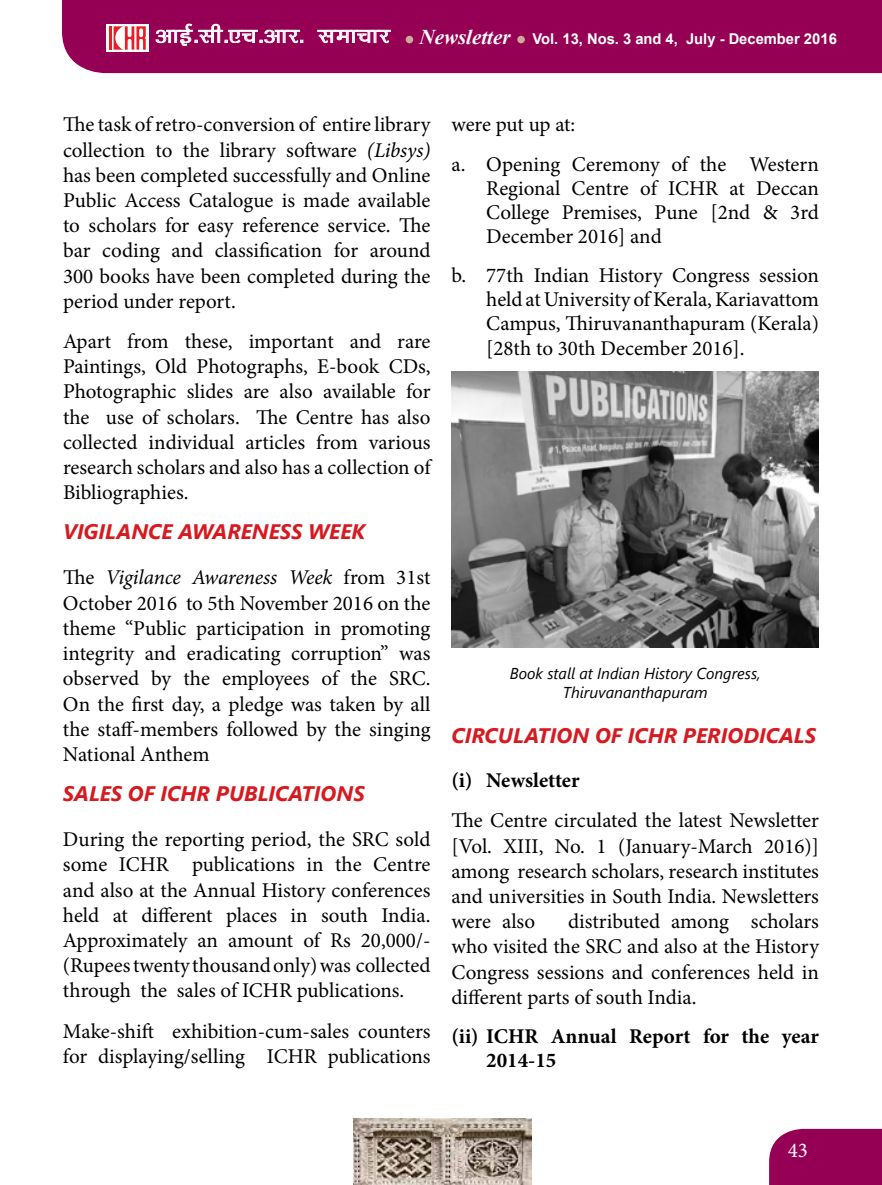
<style>
.page{position:relative;width:882px;height:1185px;background:#fff}
.page>*{position:absolute;margin:0;border:0;box-sizing:border-box;transform-origin:0 0}
.t1{font:22.75px "Kruti Dev 140";color:#fff}
.t2{font:21px/25.2px "Minion Pro";color:#000;text-align:justify}
.t3{font:italic 700 21px "Segoe UI";color:#d71920}
.t4{font:700 21px/24.2px "Minion Pro";color:#000}
.t5{font:21px "Minion Pro";color:#fff}
.t6{font:italic 15.75px/18.9px "Segoe UI";color:#000;text-align:center}
.t7{font:700 14.88px "Arial";color:#fff}
.s1{font-family:"Times New Roman";font-style:italic;font-size:21px}
.s2{font-style:italic}
</style>
<div class="page">
<div style="left:769px;top:1128px;width:113px;height:56px;background:#950054"></div>
<div style="left:62px;top:0;width:820px;height:73px;background:#950054"></div>
<div style="left:106px;top:24px;width:43px;height:27px;background:#fff"></div>
<svg style="left:113px;top:26px;width:33px;height:24px"></svg>
<hr style="left:109px;top:26px;width:3px;height:23px;background:#ed1d24">
<svg style="left:156px;top:24px;width:147px;height:22px;background:#b04380"></svg>
<svg style="left:317px;top:30px;width:74px;height:13px"></svg>
<div style="left:517px;top:36px;width:8px;height:7px;background:#cca999;border-radius:50%"></div>
<div style="left:406px;top:36px;width:7px;height:7px;background:#cca999;border-radius:50%"></div>
<img style="left:353px;top:1118px;width:179px;height:66px">
<img style="left:452px;top:371px;width:367px;height:276px">
<p class="t1" style="left:155px;top:23px;width:235px">vkbZ-lh-,p-vkj- lekpkj</p>
<p class="t7" style="left:420px;top:29px;width:419px"><span class="s1">Newsletter</span> Vol. 13, Nos. 3 and 4, July - December 2016</p>
<p class="t2" style="left:63px;top:112px;width:369px">The task of retro-conversion of entire library collection to the library software <span class="s2">(Libsys) </span>has been completed successfully and Online Public Access Catalogue is made available to scholars for easy reference service. The bar coding and classification for around 300 books have been completed during the period under report.</p>
<p class="t2" style="left:63px;top:329px;width:369px">Apart from these, important and rare Paintings, Old Photographs, E-book CDs, Photographic slides are also available for the use of scholars. The Centre has also collected individual articles from various research scholars and also has a collection of Bibliographies.</p>
<p class="t3" style="left:63px;top:517px;width:304px">VIGILANCE AWARENESS WEEK</p>
<p class="t2" style="left:63px;top:565px;width:369px">The <span class="s2">Vigilance Awareness Week</span> from 31st October 2016 to 5th November 2016 on the theme “Public participation in promoting integrity and eradicating corruption” was observed by the employees of the SRC.<br>On the first day, a pledge was taken by all the staff-members followed by the singing National Anthem</p>
<p class="t3" style="left:63px;top:778px;width:303px">SALES OF ICHR PUBLICATIONS</p>
<p class="t2" style="left:63px;top:826px;width:369px">During the reporting period, the SRC sold some ICHR publications in the Centre and also at the Annual History conferences held at different places in south India.<br>Approximately an amount of Rs 20,000/- (Rupees twenty thousand only) was collected through the sales of ICHR publications.</p>
<p class="t2" style="left:63px;top:1018px;width:369px">Make-shift exhibition-cum-sales counters for displaying/selling ICHR publications</p>
<p class="t2" style="left:452px;top:105px;width:369px;line-height:39px">were put up at:<br>a. Opening Ceremony of the Western</p>
<p class="t2" style="left:486px;top:176px;width:334px;line-height:24.2px">Regional Centre of ICHR at Deccan College Premises, Pune [2nd &amp; 3rd December 2016] and</p>
<p class="t2" style="left:486px;top:263px;width:334px;line-height:24.2px;text-indent:-35px">b. 77th Indian History Congress session held at University of Kerala, Kariavattom Campus, Thiruvananthapuram (Kerala) [28th to 30th December 2016].</p>
<p class="t6" style="left:510px;top:663px;width:252px">Book stall at Indian History Congress,<br>Thiruvananthapuram</p>
<p class="t3" style="left:452px;top:720px;width:366px">CIRCULATION OF ICHR PERIODICALS</p>
<p class="t4" style="left:452px;top:768px;width:129px">(i) Newsletter</p>
<p class="t2" style="left:452px;top:808px;width:369px">The Centre circulated the latest Newsletter [Vol. XIII, No. 1 (January-March 2016)] among research scholars, research institutes and universities in South India. Newsletters were also</p>
<p class="t2" style="left:452px;top:909px;width:369px;text-indent:117px">distributed among scholars who visited the SRC and also at the History Congress sessions and conferences held in different parts of south India.</p>
<p class="t4" style="left:486px;top:1023px;width:334px;text-indent:-35px">(ii) ICHR Annual Report for the year<br>2014-15</p>
<p class="t5" style="left:788px;top:1136px;width:22px">43</p>
</div>
